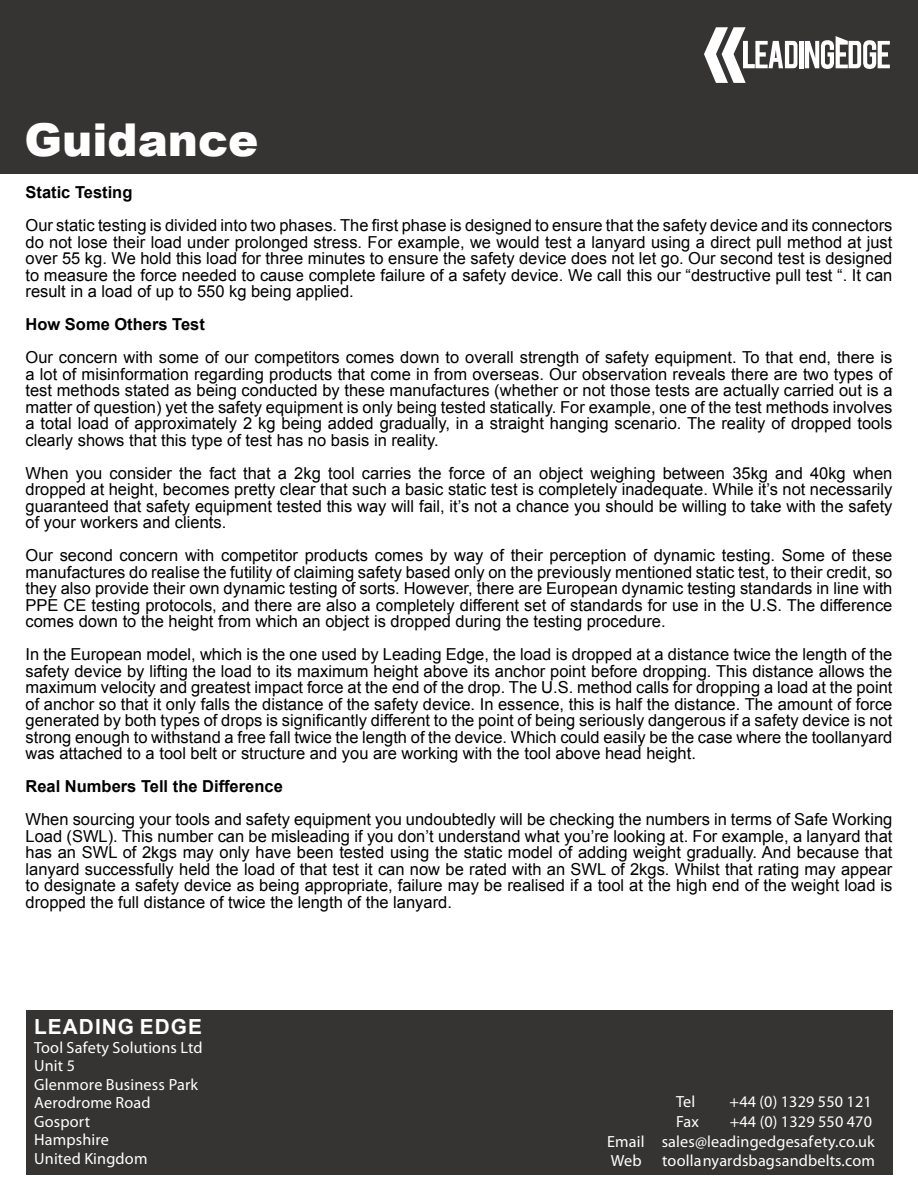
<style>
.page{position:relative;width:918px;height:1188px;background:#fff}
.page>*{position:absolute;margin:0;border:0;box-sizing:border-box;transform-origin:0 0}
.t1{font:900 45.3px "Arial";color:#fff}
.t2{font:700 20.85px "Arial";letter-spacing:.05em;color:#fff}
.t3{font:16.5px/16.5px "Arial";color:#000;text-align:justify}
.t4{font:700 16.5px "Arial";color:#000}
.t5{font:16.2px/18.5px "Myriad Pro";letter-spacing:.01em;color:#fff}
</style>
<div class="page">
<div style="left:0;top:0;width:918px;height:174px;background:#363333"></div>
<hr style="left:799px;top:41px;width:4px;height:27px;background:#fff">
<svg style="left:805px;top:36px;width:85px;height:33px"></svg>
<svg style="left:704px;top:27px;width:93px;height:56px"></svg>
<div style="left:26px;top:1011px;width:866px;height:164px;background:#363333"></div>
<h1 class="t1" style="left:24px;top:107px;width:236px">Guidance</h1>
<p class="t4" style="left:26px;top:181px;width:108px">Static Testing</p>
<p class="t3" style="left:26px;top:217px;width:868px">Our static testing is divided into two phases. The first phase is designed to ensure that the safety device and its connectors do not lose their load under prolonged stress. For example, we would test a lanyard using a direct pull method at just over 55 kg. We hold this load for three minutes to ensure the safety device does not let go. Our second test is designed to measure the force needed to cause complete failure of a safety device. We call this our “destructive pull test “. It can result in a load of up to 550 kg being applied.</p>
<p class="t4" style="left:26px;top:313px;width:181px">How Some Others Test</p>
<p class="t3" style="left:26px;top:349px;width:869px">Our concern with some of our competitors comes down to overall strength of safety equipment. To that end, there is a lot of misinformation regarding products that come in from overseas. Our observation reveals there are two types of test methods stated as being conducted by these manufactures (whether or not those tests are actually carried out is a matter of question) yet the safety equipment is only being tested statically. For example, one of the test methods involves a total load of approximately 2 kg being added gradually, in a straight hanging scenario. The reality of dropped tools clearly shows that this type of test has no basis in reality.</p>
<p class="t3" style="left:26px;top:465px;width:869px">When you consider the fact that a 2kg tool carries the force of an object weighing between 35kg and 40kg when dropped at height, becomes pretty clear that such a basic static test is completely inadequate. While it’s not necessarily guaranteed that safety equipment tested this way will fail, it’s not a chance you should be willing to take with the safety of your workers and clients.</p>
<p class="t3" style="left:26px;top:547px;width:868px">Our second concern with competitor products comes by way of their perception of dynamic testing. Some of these manufactures do realise the futility of claiming safety based only on the previously mentioned static test, to their credit, so they also provide their own dynamic testing of sorts. However, there are European dynamic testing standards in line with PPE CE testing protocols, and there are also a completely different set of standards for use in the U.S. The difference comes down to the height from which an object is dropped during the testing procedure.</p>
<p class="t3" style="left:26px;top:646px;width:868px">In the European model, which is the one used by Leading Edge, the load is dropped at a distance twice the length of the safety device by lifting the load to its maximum height above its anchor point before dropping. This distance allows the maximum velocity and greatest impact force at the end of the drop. The U.S. method calls for dropping a load at the point of anchor so that it only falls the distance of the safety device. In essence, this is half the distance. The amount of force generated by both types of drops is significantly different to the point of being seriously dangerous if a safety device is not strong enough to withstand a free fall twice the length of the device. Which could easily be the case where the toollanyard was attached to a tool belt or structure and you are working with the tool above head height.</p>
<p class="t4" style="left:26px;top:775px;width:259px">Real Numbers Tell the Difference</p>
<p class="t3" style="left:26px;top:811px;width:868px">When sourcing your tools and safety equipment you undoubtedly will be checking the numbers in terms of Safe Working Load (SWL). This number can be misleading if you don’t understand what you’re looking at. For example, a lanyard that has an SWL of 2kgs may only have been tested using the static model of adding weight gradually. And because that lanyard successfully held the load of that test it can now be rated with an SWL of 2kgs. Whilst that rating may appear to designate a safety device as being appropriate, failure may be realised if a tool at the high end of the weight load is dropped the full distance of twice the length of the lanyard.</p>
<p class="t2" style="left:34px;top:1013px;width:169px">LEADING EDGE</p>
<p class="t5" style="left:34px;top:1038px;width:170px">Tool Safety Solutions Ltd<br>Unit 5<br>Glenmore Business Park<br>Aerodrome Road<br>Gosport<br>Hampshire<br>United Kingdom</p>
<p class="t5" style="left:676px;top:1092px;width:21px">Tel</p>
<p class="t5" style="left:730px;top:1092px;width:144px">+44 (0) 1329 550 121</p>
<p class="t5" style="left:676px;top:1112px;width:24px">Fax</p>
<p class="t5" style="left:607px;top:1111px;width:269px;line-height:19.6px;text-indent:123px">+44 (0) 1329 550 470<br>Email sales@leadingedgesafety.co.uk<br>Web</p>
<p class="t5" style="left:662px;top:1151px;width:214px">toollanyardsbagsandbelts.com</p>
</div>
